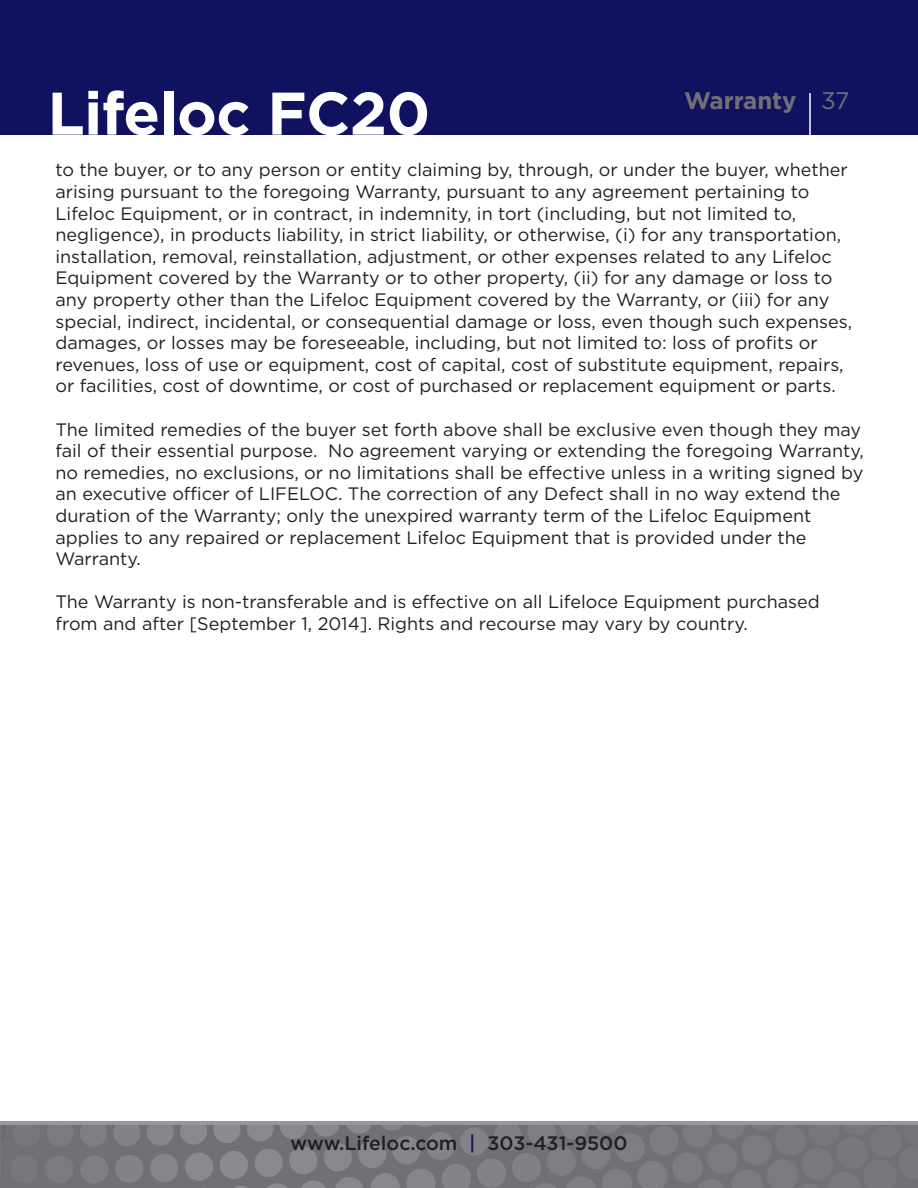
<style>
.page{position:relative;width:918px;height:1188px;background:#fff}
.page>*{position:absolute;margin:0;border:0;box-sizing:border-box;transform-origin:0 0}
.t1{font:700 60px "Gotham";letter-spacing:-.01em;color:#fff}
.t2{font:700 24px "Gotham";color:#717074}
.t3{font:24px "Gotham";color:#717074}
.t4{font:500 19.5px "Gotham";color:#231f20}
.t5{font:18px/21.6px "Gotham";color:#231f20}
.s1{color:#11125f}
</style>
<div class="page">
<hr style="left:0;top:0;width:1px;height:134px;background:#11125f">
<div style="left:1px;top:0;width:917px;height:134px;background:#11125f"></div>
<hr style="left:0;top:1124px;width:1px;height:64px;background:#717074">
<div style="left:1px;top:1124px;width:917px;height:64px;background:#78777c"></div>
<svg style="left:113px;top:1125px;width:706px;height:63px"></svg>
<div style="left:80px;top:1155px;width:29px;height:29px;background:#7f7e83;border-radius:50%"></div>
<svg style="left:0;top:1121px;width:73px;height:62px"></svg>
<hr style="left:1px;top:1121px;width:917px;height:4px;background:#98989c">
<hr style="left:809px;top:93px;width:2px;height:64px;background:#fff">
<h1 class="t1" style="left:48px;top:74px;width:384px">Lifeloc FC20</h1>
<h2 class="t2" style="left:684px;top:85px;width:114px">Warranty</h2>
<h2 class="t3" style="left:821px;top:85px;width:30px">37</h2>
<p class="t5" style="left:56px;top:159px;width:798px">to the buyer, or to any person or entity claiming by, through, or under the buyer, whether arising pursuant to the foregoing Warranty, pursuant to any agreement pertaining to Lifeloc Equipment, or in contract, in indemnity, in tort (including, but not limited to, negligence), in products liability, in strict liability, or otherwise, (i) for any transportation, installation, removal, reinstallation, adjustment, or other expenses related to any Lifeloc Equipment covered by the Warranty or to other property, (ii) for any damage or loss to any property other than the Lifeloc Equipment covered by the Warranty, or (iii) for any special, indirect, incidental, or consequential damage or loss, even though such expenses, damages, or losses may be foreseeable, including, but not limited to: loss of profits or revenues, loss of use or equipment, cost of capital, cost of substitute equipment, repairs, or facilities, cost of downtime, or cost of purchased or replacement equipment or parts.</p>
<p class="t5" style="left:56px;top:418px;width:810px">The limited remedies of the buyer set forth above shall be exclusive even though they may fail of their essential purpose. No agreement varying or extending the foregoing Warranty, no remedies, no exclusions, or no limitations shall be effective unless in a writing signed by an executive officer of LIFELOC. The correction of any Defect shall in no way extend the duration of the Warranty; only the unexpired warranty term of the Lifeloc Equipment applies to any repaired or replacement Lifeloc Equipment that is provided under the Warranty.</p>
<p class="t5" style="left:56px;top:591px;width:766px">The Warranty is non-transferable and is effective on all Lifeloce Equipment purchased from and after [September 1, 2014]. Rights and recourse may vary by country.</p>
<p class="t4" style="left:291px;top:1131px;width:338px">www.Lifeloc.com <span class="s1">|</span> 303-431-9500</p>
</div>
